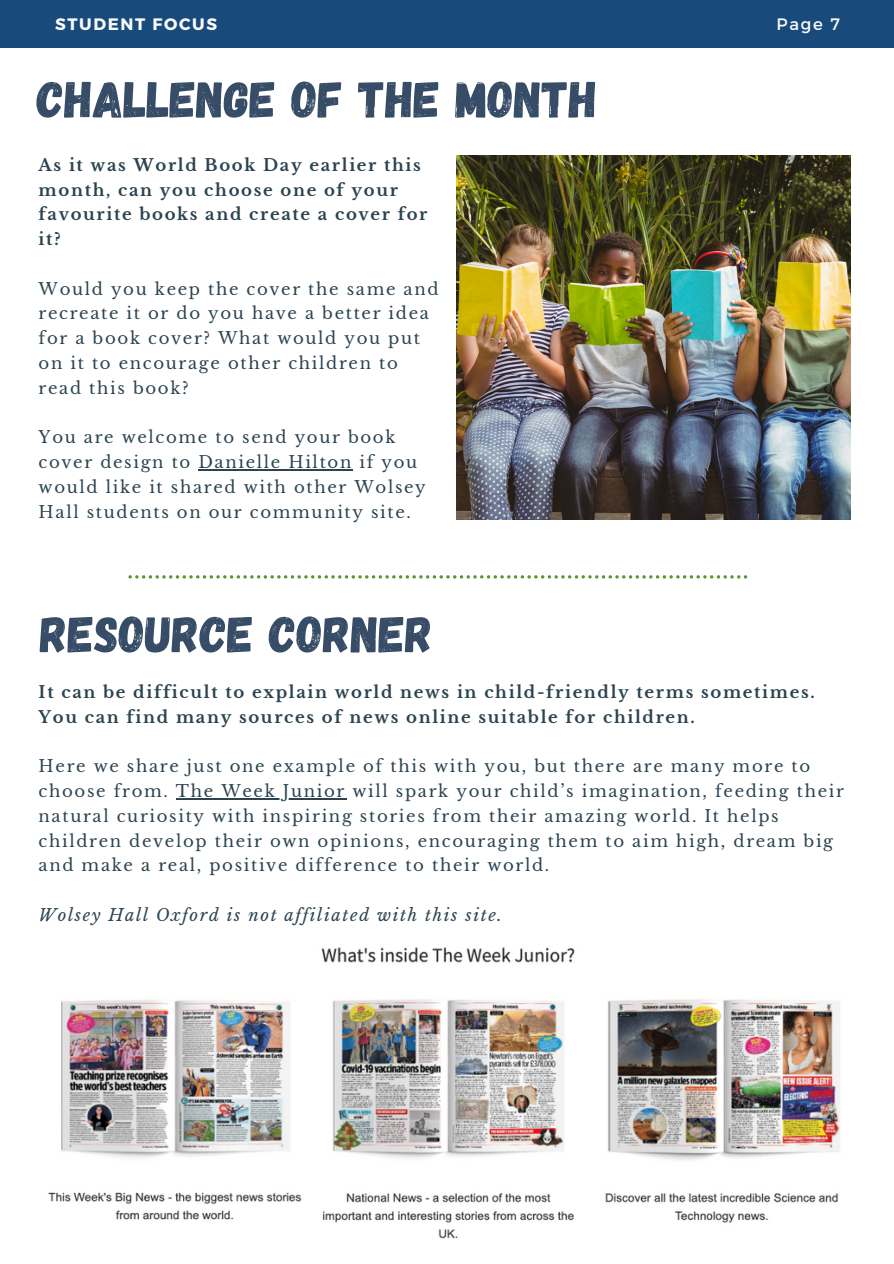
<style>
.page{position:relative;width:894px;height:1264px;background:#fff}
.page>*{position:absolute;margin:0;border:0;box-sizing:border-box;transform-origin:0 0}
.t1{font:51px "Gagalin";color:#374d67}
.t2{font:16.5px/24.8px "Libre Baskerville";letter-spacing:.1em;color:#2c4450}
.t3{font:700 16.5px/24.8px "Libre Baskerville";letter-spacing:.1em;color:#2c4450}
.t4{font:italic 16.5px "Libre Baskerville";letter-spacing:.1em;color:#2c4450}
.t5{font:700 16.5px "Montserrat";letter-spacing:.1em;color:#fafafa}
.t6{font:16.5px "Montserrat";color:#fafafa}
</style>
<div class="page">
<div style="left:0;top:0;width:893px;height:47px;background:#184a7b"></div>
<svg style="left:128px;top:575px;width:619px;height:3px"></svg>
<img style="left:456px;top:155px;width:394px;height:364px">
<img style="left:48px;top:947px;width:792px;height:292px">
<hr style="left:198px;top:469px;width:155px;height:1px;background:#2c4450">
<hr style="left:176px;top:798px;width:170px;height:1px;background:#2c4450">
<p class="t5" style="left:55px;top:14px;width:163px">STUDENT FOCUS</p>
<p class="t6" style="left:776px;top:13px;width:65px">Page 7</p>
<p class="t1" style="left:37px;top:66px;width:562px">CHALLENGE OF THE MONTH</p>
<p class="t3" style="left:39px;top:153px;width:390px">As it was World Book Day earlier this month, can you choose one of your favourite books and create a cover for it?</p>
<p class="t2" style="left:39px;top:276px;width:401px">Would you keep the cover the same and recreate it or do you have a better idea for a book cover? What would you put on it to encourage other children to read this book?</p>
<p class="t2" style="left:39px;top:425px;width:388px">You are welcome to send your book cover design to Danielle Hilton if you would like it shared with other Wolsey Hall students on our community site.</p>
<p class="t1" style="left:40px;top:601px;width:394px">RESOURCE CORNER</p>
<p class="t3" style="left:39px;top:679px;width:777px">It can be difficult to explain world news in child-friendly terms sometimes.<br>You can find many sources of news online suitable for children.</p>
<p class="t2" style="left:39px;top:754px;width:806px">Here we share just one example of this with you, but there are many more to choose from. The Week Junior will spark your child’s imagination, feeding their natural curiosity with inspiring stories from their amazing world. It helps children develop their own opinions, encouraging them to aim high, dream big and make a real, positive difference to their world.</p>
<p class="t4" style="left:39px;top:905px;width:464px">Wolsey Hall Oxford is not affiliated with this site.</p>
</div>
